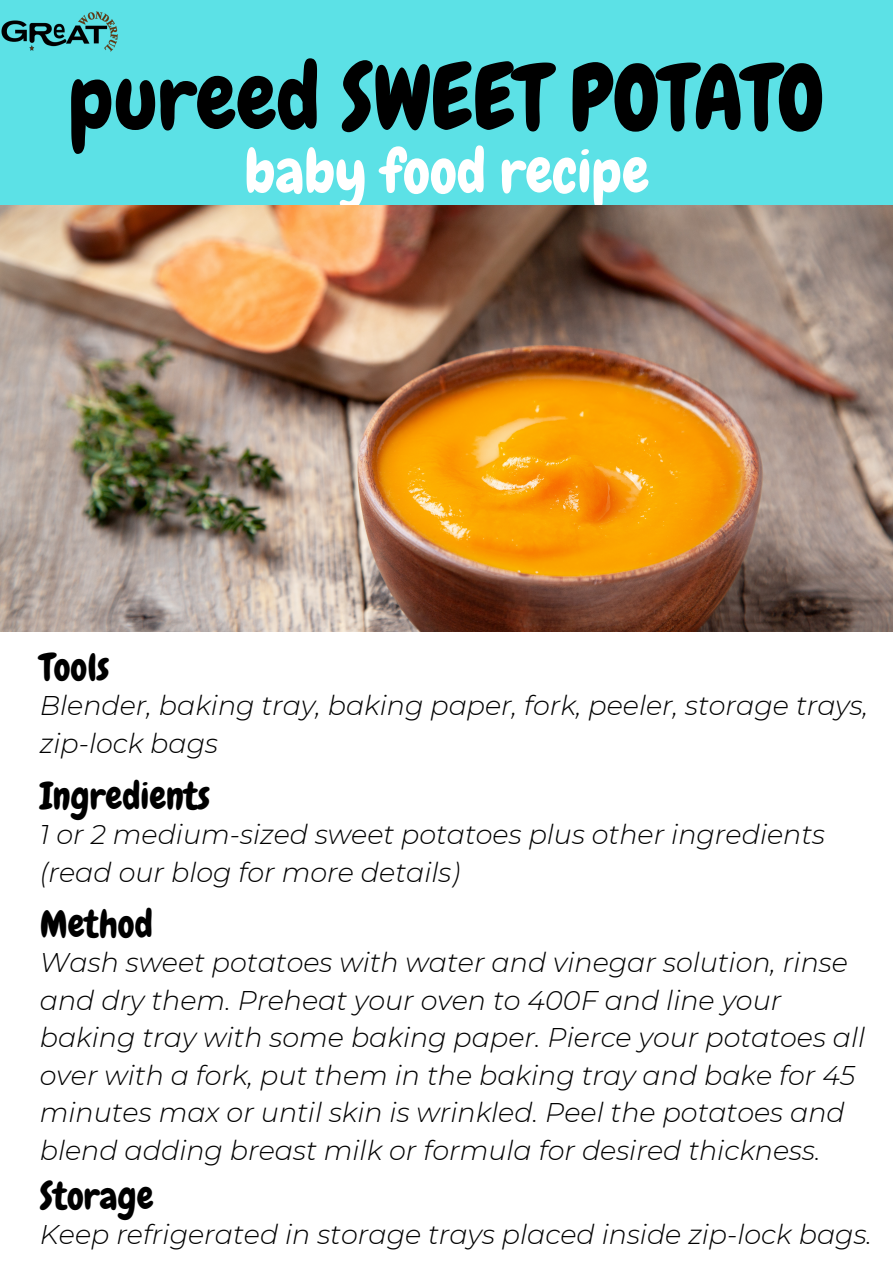
<style>
.page{position:relative;width:893px;height:1263px;background:#fff}
.page>*{position:absolute;margin:0;border:0;box-sizing:border-box;transform-origin:0 0}
.t1{font:90.07px "Chewy";color:#000}
.t2{font:60px "Chewy";color:#fff}
.t3{font:37.5px "Chewy";color:#000}
.t4{font:italic 300 27px/37.6px "Montserrat";color:#000}
</style>
<div class="page">
<div style="left:0;top:0;width:893px;height:205px;background:#5ce1e6"></div>
<img style="left:1px;top:11px;width:117px;height:41px">
<img style="left:0;top:205px;width:893px;height:426px">
<h1 class="t1" style="left:68px;top:41px;width:757px">pureed SWEET POTATO</h1>
<h2 class="t2" style="left:244px;top:134px;width:406px">baby food recipe</h2>
<h3 class="t3" style="left:40px;top:644px;width:71px">Tools</h3>
<p class="t4" style="left:40px;top:687px;width:830px">Blender, baking tray, baking paper, fork, peeler, storage trays, zip-lock bags</p>
<h3 class="t3" style="left:40px;top:772px;width:172px">Ingredients</h3>
<p class="t4" style="left:40px;top:816px;width:786px">1 or 2 medium-sized sweet potatoes plus other ingredients (read our blog for more details)</p>
<h3 class="t3" style="left:40px;top:900px;width:115px">Method</h3>
<p class="t4" style="left:40px;top:943px;width:827px">Wash sweet potatoes with water and vinegar solution, rinse and dry them. Preheat your oven to 400F and line your baking tray with some baking paper. Pierce your potatoes all over with a fork, put them in the baking tray and bake for 45 minutes max or until skin is wrinkled. Peel the potatoes and blend adding breast milk or formula for desired thickness.</p>
<h3 class="t3" style="left:40px;top:1172px;width:115px">Storage</h3>
<p class="t4" style="left:40px;top:1216px;width:833px">Keep refrigerated in storage trays placed inside zip-lock bags.</p>
</div>
